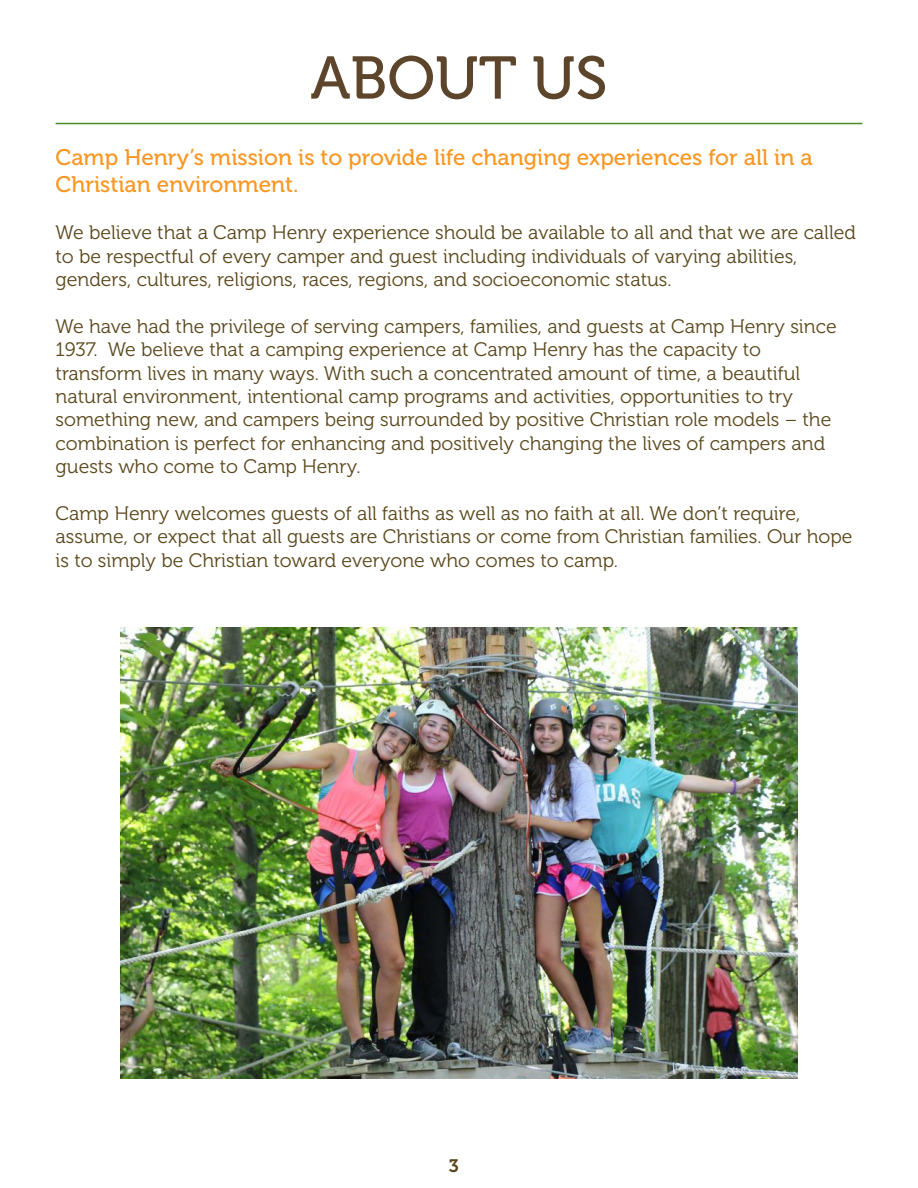
<style>
.page{position:relative;width:918px;height:1188px;background:#fff}
.page>*{position:absolute;margin:0;border:0;box-sizing:border-box;transform-origin:0 0}
.t1{font:60px "Museo 500";color:#5c452b}
.t2{font:22.5px/27px "Museo 500";color:#f89723}
.t3{font:19.5px/23.4px "Museo 300";color:#5a471b}
.t4{font:18px "Museo 700";color:#5a471c}
</style>
<div class="page">
<img style="left:121px;top:628px;width:676px;height:451px">
<hr style="left:56px;top:123px;width:806px;height:1px;background:#4a8a2a">
<h1 class="t1" style="left:311px;top:45px;width:298px">ABOUT US</h1>
<p class="t2" style="left:56px;top:145px;width:759px">Camp Henry’s mission is to provide life changing experiences for all in a<br>Christian environment.</p>
<p class="t3" style="left:56px;top:221px;width:802px">We believe that a Camp Henry experience should be available to all and that we are called to be respectful of every camper and guest including individuals of varying abilities, genders, cultures, religions, races, regions, and socioeconomic status.</p>
<p class="t3" style="left:56px;top:315px;width:783px">We have had the privilege of serving campers, families, and guests at Camp Henry since 1937. We believe that a camping experience at Camp Henry has the capacity to transform lives in many ways. With such a concentrated amount of time, a beautiful natural environment, intentional camp programs and activities, opportunities to try something new, and campers being surrounded by positive Christian role models – the combination is perfect for enhancing and positively changing the lives of campers and guests who come to Camp Henry.</p>
<p class="t3" style="left:56px;top:502px;width:798px">Camp Henry welcomes guests of all faiths as well as no faith at all. We don’t require, assume, or expect that all guests are Christians or come from Christian families. Our hope is to simply be Christian toward everyone who comes to camp.</p>
<p class="t4" style="left:449px;top:1156px;width:12px">3</p>
</div>
